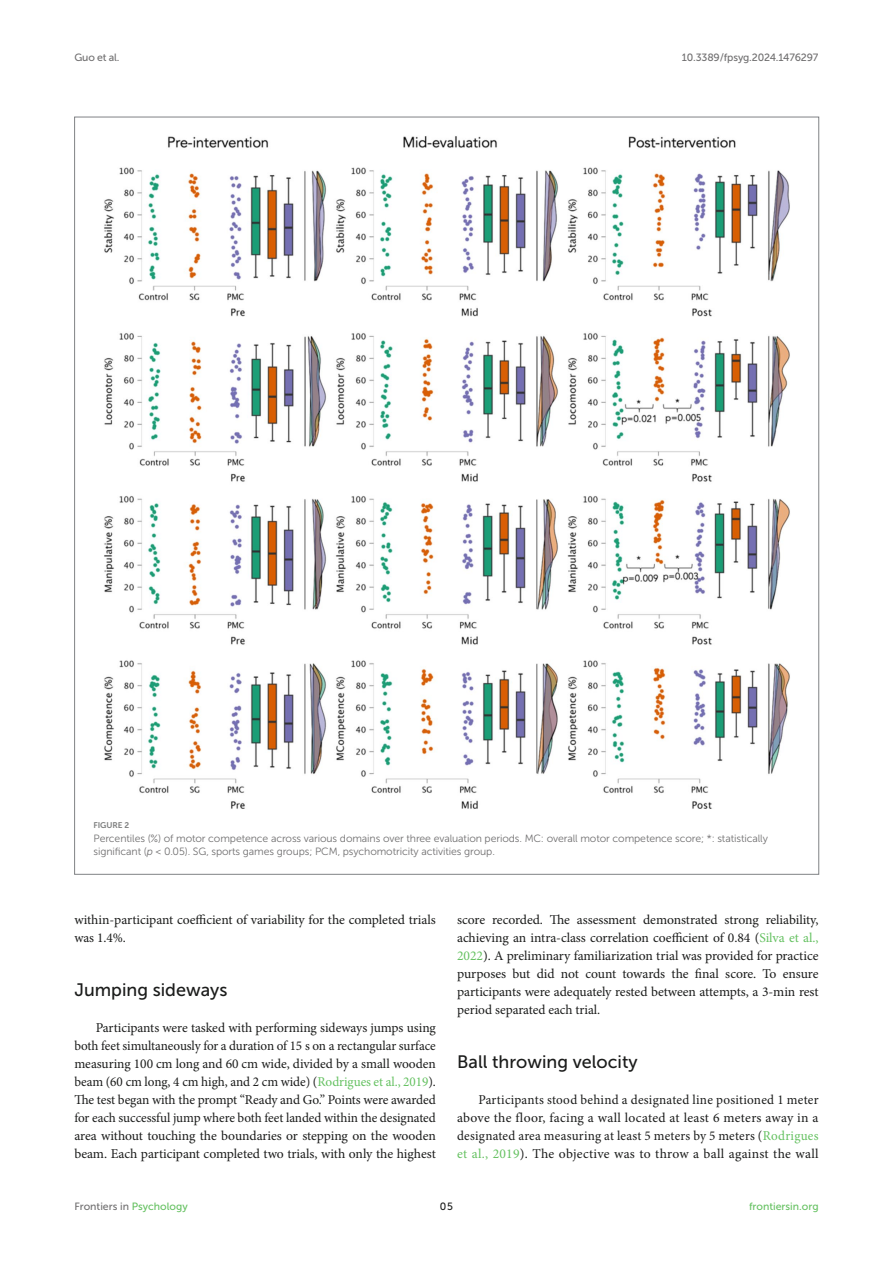
<style>
.page{position:relative;width:893px;height:1263px;background:#fff}
.page>*{position:absolute;margin:0;border:0;box-sizing:border-box;transform-origin:0 0}
.HEAD_2{font:18px "Museo Sans 500";color:#1b1c1b}
.TEXT{font:13.5px/18px "Minion Pro";color:#1b1c1b;text-align:justify}
.FIG_LEG{font:10.5px/13.5px "Museo Sans 300";letter-spacing:-.01em;color:#706f70}
.t1{font:10.5px "Museo Sans 500";letter-spacing:-.015em;color:#706f70}
.t2{font:10.5px "Museo Sans 500";color:#65c161}
.t3{font:10.5px "Museo Sans 500";color:#1b1c1b}
.FIG_HD{font:8.25px "Museo Sans 700";letter-spacing:-.01em;color:#7e7f7f}
.s1{font-style:italic}
.s2{color:#65c161}
</style>
<div class="page">
<img style="left:104px;top:136px;width:686px;height:673px">
<p class="t1" style="left:74px;top:51px;width:47px">Guo et al.</p>
<p class="t1" style="left:682px;top:51px;width:138px">10.3389/fpsyg.2024.1476297</p>
<p class="FIG_HD" style="left:94px;top:821px;width:37px">FIGURE 2</p>
<p class="FIG_LEG" style="left:94px;top:831px;width:676px">Percentiles (%) of motor competence across various domains over three evaluation periods. MC: overall motor competence score; *: statistically significant (<span class="s1">p</span> &lt; 0.05). SG, sports games groups; PCM, psychomotricity activities group.</p>
<p class="TEXT" style="left:74px;top:911px;width:363px">within-participant coefficient of variability for the completed trials was 1.4%.</p>
<p class="HEAD_2" style="left:74px;top:980px;width:155px">Jumping sideways</p>
<p class="TEXT" style="left:74px;top:1019px;width:363px;text-indent:21px">Participants were tasked with performing sideways jumps using both feet simultaneously for a duration of 15 s on a rectangular surface measuring 100 cm long and 60 cm wide, divided by a small wooden beam (60 cm long, 4 cm high, and 2 cm wide) (<span class="s2">Rodrigues et al., 2019</span>).<br>The test began with the prompt “Ready and Go.” Points were awarded for each successful jump where both feet landed within the designated area without touching the boundaries or stepping on the wooden beam. Each participant completed two trials, with only the highest</p>
<p class="TEXT" style="left:457px;top:911px;width:363px">score recorded. The assessment demonstrated strong reliability, achieving an intra-class correlation coefficient of 0.84 (<span class="s2">Silva et al., 2022</span>). A preliminary familiarization trial was provided for practice purposes but did not count towards the final score. To ensure participants were adequately rested between attempts, a 3-min rest period separated each trial.</p>
<p class="HEAD_2" style="left:457px;top:1052px;width:182px">Ball throwing velocity</p>
<p class="TEXT" style="left:457px;top:1091px;width:363px;text-indent:21px">Participants stood behind a designated line positioned 1 meter above the floor, facing a wall located at least 6 meters away in a designated area measuring at least 5 meters by 5 meters (<span class="s2">Rodrigues et al., 2019</span>). The objective was to throw a ball against the wall</p>
<p class="t1" style="left:74px;top:1200px;width:115px">Frontiers in <span class="s2">Psychology</span></p>
<p class="t3" style="left:440px;top:1200px;width:14px">05</p>
<p class="t2" style="left:749px;top:1200px;width:71px">frontiersin.org</p>
</div>
